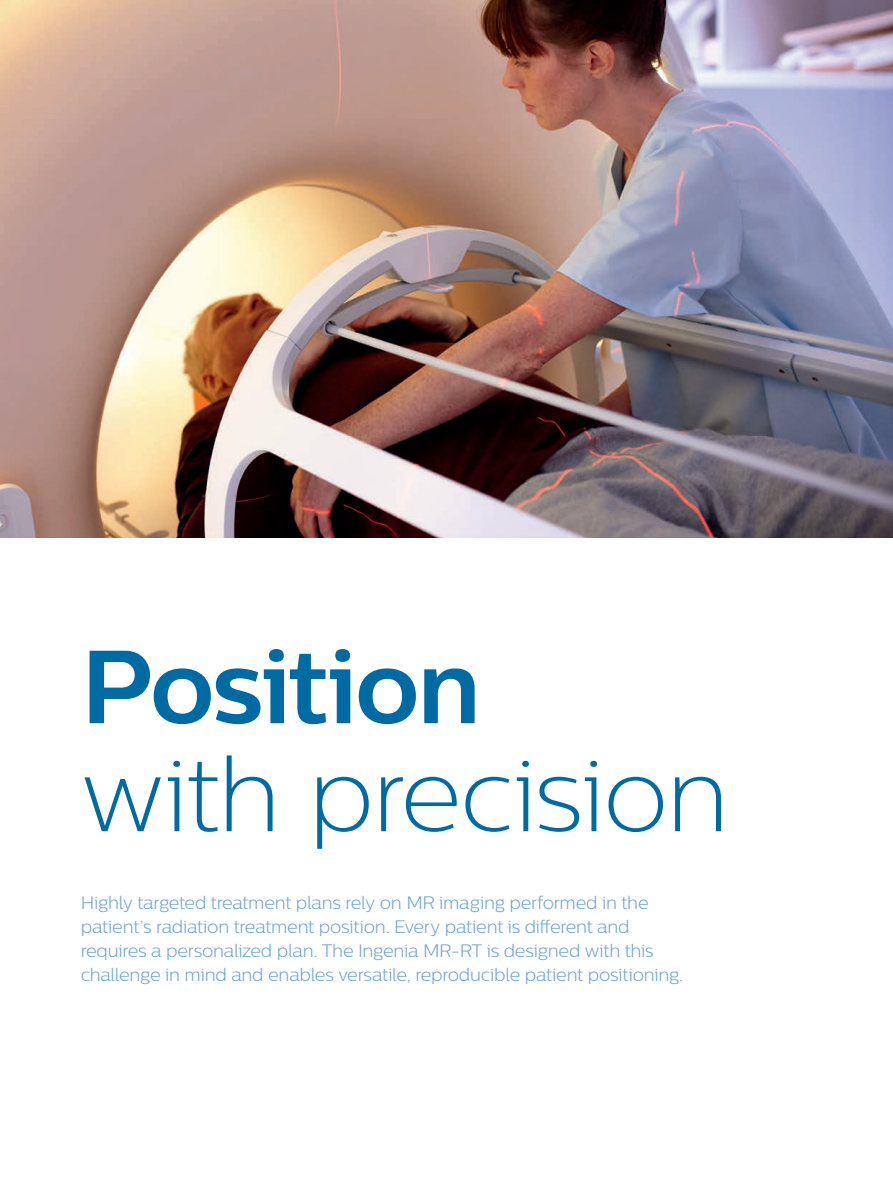
<style>
.page{position:relative;width:893px;height:1187px;background:#fff}
.page>*{position:absolute;margin:0;border:0;box-sizing:border-box;transform-origin:0 0}
.t1{font:103.5px "Centrale Sans X Light";letter-spacing:-.02em;color:#006ba3}
.t2{font:700 103.5px "Centrale Sans";letter-spacing:-.02em;color:#006ba3}
.t3{font:300 18px/24px "Centrale Sans";letter-spacing:-.015em;color:#6ca2d6}
</style>
<div class="page">
<img style="left:0;top:0;width:893px;height:537px">
<h1 class="t2" style="left:81px;top:624px;width:402px">Position</h1>
<h1 class="t1" style="left:81px;top:736px;width:650px">with precision</h1>
<p class="t3" style="left:81px;top:890px;width:604px">Highly targeted treatment plans rely on MR imaging performed in the patient’s radiation treatment position. Every patient is different and requires a personalized plan. The Ingenia MR-RT is designed with this challenge in mind and enables versatile, reproducible patient positioning.</p>
</div>
